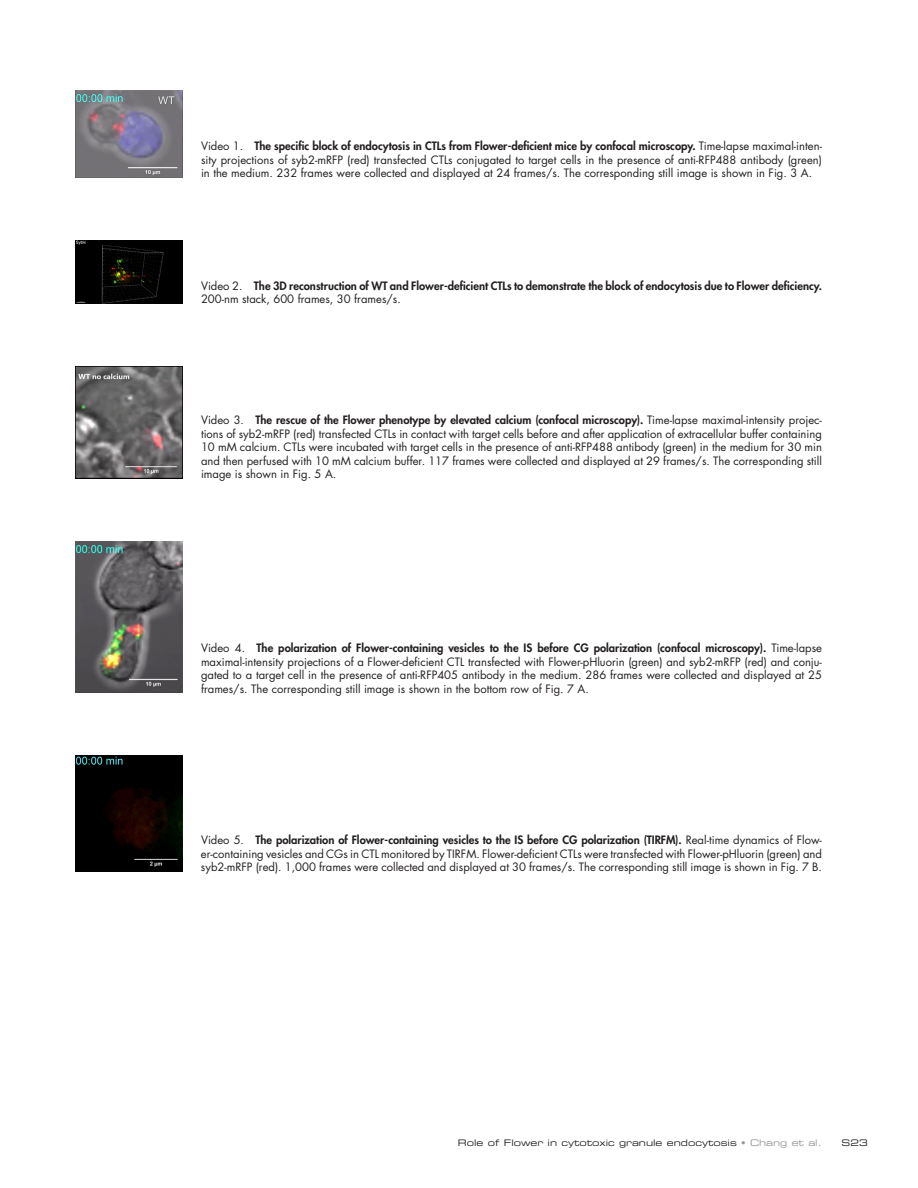
<style>
.page{position:relative;width:918px;height:1188px;background:#fff}
.page>*{position:absolute;margin:0;border:0;box-sizing:border-box;transform-origin:0 0}
.t1{font:11.25px/13.5px "Futura Std";color:#231f20;text-align:justify}
.t2{font:800 11.25px/13.5px "Futura Std";color:#231f20}
.t3{font:9px "Eurostile LT Std Ex 2";color:#231f20}
.s1{font-weight:800}
.s2{font-weight:400}
.s3{color:#949698}
</style>
<div class="page">
<img style="left:75px;top:90px;width:108px;height:87px">
<img style="left:75px;top:240px;width:108px;height:63px">
<img style="left:75px;top:366px;width:108px;height:112px">
<img style="left:75px;top:541px;width:108px;height:152px">
<img style="left:75px;top:756px;width:108px;height:115px">
<p class="t1" style="left:201px;top:139px;width:623px">Video 1. <span class="s1">The specific block of endocytosis in CTLs from Flower-deficient mice by confocal microscopy.</span> Time-lapse maximal-inten&shy;sity projections of syb2-mRFP (red) transfected CTLs conjugated to target cells in the presence of anti-RFP488 antibody (green) in the medium. 232 frames were collected and displayed at 24 frames/s. The corresponding still image is shown in Fig. 3 A.</p>
<p class="t2" style="left:201px;top:279px;width:623px"><span class="s2">Video 2.</span> The 3D reconstruction of WT and Flower-deficient CTLs to demonstrate the block of endocytosis due to Flower deficiency.<br><span class="s2">200-nm stack, 600 frames, 30 frames/s.</span></p>
<p class="t1" style="left:201px;top:413px;width:623px">Video 3. <span class="s1">The rescue of the Flower phenotype by elevated calcium (confocal microscopy).</span> Time-lapse maximal-intensity projec&shy;tions of syb2-mRFP (red) transfected CTLs in contact with target cells before and after application of extracellular buffer containing 10 mM calcium. CTLs were incubated with target cells in the presence of anti-RFP488 antibody (green) in the medium for 30 min and then perfused with 10 mM calcium buffer. 117 frames were collected and displayed at 29 frames/s. The corresponding still image is shown in Fig. 5 A.</p>
<p class="t1" style="left:201px;top:641px;width:623px">Video 4. <span class="s1">The polarization of Flower-containing vesicles to the IS before CG polarization (confocal microscopy).</span> Time-lapse maximal-intensity projections of a Flower-deficient CTL transfected with Flower-pHluorin (green) and syb2-mRFP (red) and conju&shy;gated to a target cell in the presence of anti-RFP405 antibody in the medium. 286 frames were collected and displayed at 25 frames/s. The corresponding still image is shown in the bottom row of Fig. 7 A.</p>
<p class="t1" style="left:201px;top:833px;width:623px">Video 5. <span class="s1">The polarization of Flower-containing vesicles to the IS before CG polarization (TIRFM).</span> Real-time dynamics of Flow&shy;er-containing vesicles and CGs in CTL monitored by TIRFM. Flower-deficient CTLs were transfected with Flower-pHluorin (green) and syb2-mRFP (red). 1,000 frames were collected and displayed at 30 frames/s. The corresponding still image is shown in Fig. 7 B.</p>
<p class="t3" style="left:458px;top:1136px;width:366px">Role of Flower in cytotoxic granule endocytosis <span class="s3">• Chang et al.</span></p>
<p class="t3" style="left:841px;top:1136px;width:28px">S23</p>
</div>
